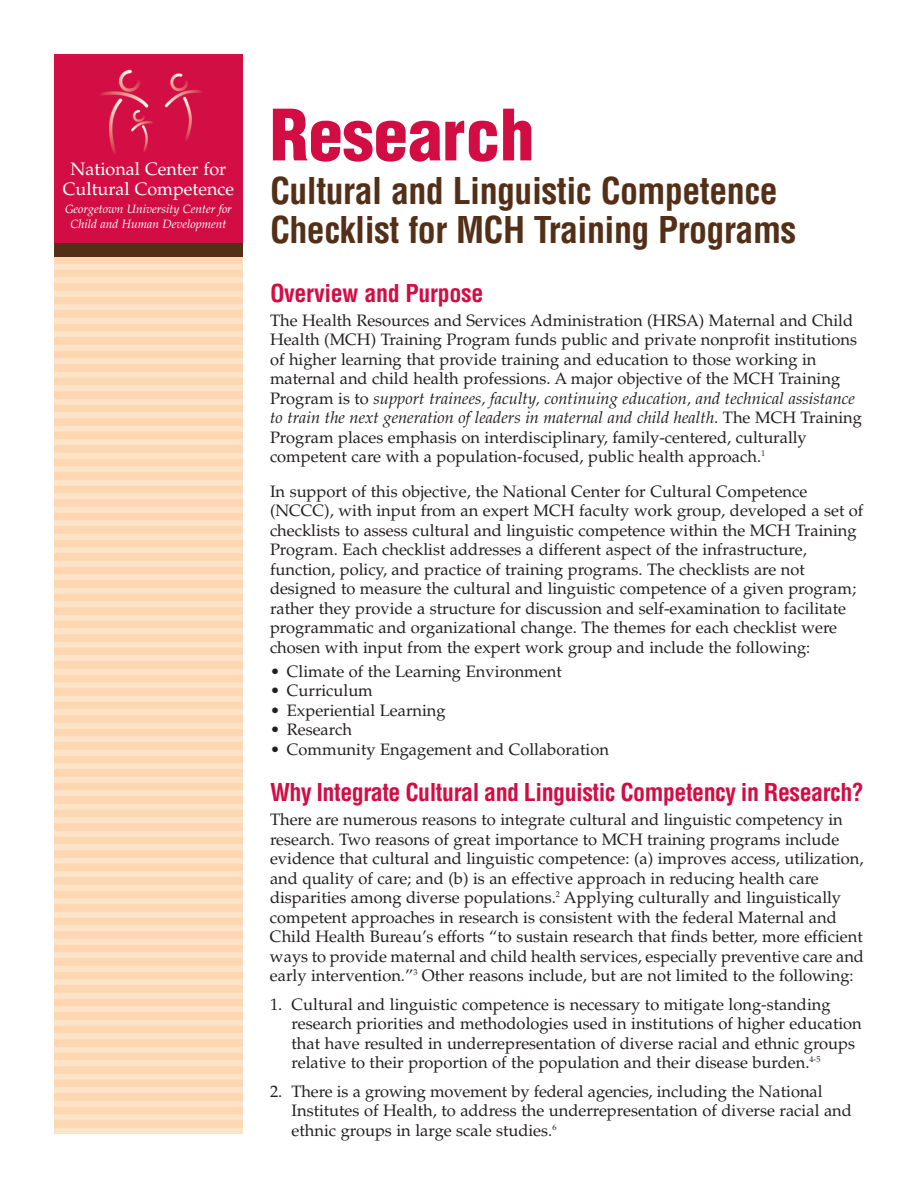
<style>
.page{position:relative;width:918px;height:1188px;background:#fff}
.page>*{position:absolute;margin:0;border:0;box-sizing:border-box;transform-origin:0 0}
.t1{font:900 condensed 69px "Helvetica";color:#d20d44}
.t2{font:700 condensed 36px/39px "Helvetica";letter-spacing:-.015em;color:#532f18}
.t3{font:700 condensed 24px "Helvetica";letter-spacing:-.02em;color:#d20d44}
.t4{font:18px/19.5px "Palatino";color:#fff;text-align:center}
.t5{font:16.5px/19.5px "Palatino";color:#231f20}
.t6{font:italic 12px/15px "Palatino";color:#fff;text-align:center}
.s1{font-style:italic}
</style>
<div class="page">
<div style="left:54px;top:171px;width:189px;height:72px;background:#d20d44"></div>
<div style="left:54px;top:243px;width:189px;height:891px;background:#fcd7b2"></div>
<div style="left:54px;top:1128px;width:189px;height:6px;background:#fde4c9"></div>
<div style="left:54px;top:1114px;width:189px;height:6px;background:#fde4c9"></div>
<div style="left:54px;top:1101px;width:189px;height:6px;background:#fde4c9"></div>
<div style="left:54px;top:1087px;width:189px;height:6px;background:#fde4c9"></div>
<div style="left:54px;top:1074px;width:189px;height:6px;background:#fde4c9"></div>
<div style="left:54px;top:1060px;width:189px;height:6px;background:#fde4c9"></div>
<div style="left:54px;top:1047px;width:189px;height:6px;background:#fde4c9"></div>
<div style="left:54px;top:1033px;width:189px;height:6px;background:#fde4c9"></div>
<div style="left:54px;top:1020px;width:189px;height:6px;background:#fde4c9"></div>
<div style="left:54px;top:1006px;width:189px;height:6px;background:#fde4c9"></div>
<div style="left:54px;top:993px;width:189px;height:6px;background:#fde4c9"></div>
<div style="left:54px;top:979px;width:189px;height:6px;background:#fde4c9"></div>
<div style="left:54px;top:966px;width:189px;height:6px;background:#fde4c9"></div>
<div style="left:54px;top:952px;width:189px;height:6px;background:#fde4c9"></div>
<div style="left:54px;top:939px;width:189px;height:6px;background:#fde4c9"></div>
<div style="left:54px;top:925px;width:189px;height:6px;background:#fde4c9"></div>
<div style="left:54px;top:912px;width:189px;height:6px;background:#fde4c9"></div>
<div style="left:54px;top:898px;width:189px;height:6px;background:#fde4c9"></div>
<div style="left:54px;top:885px;width:189px;height:6px;background:#fde4c9"></div>
<div style="left:54px;top:871px;width:189px;height:6px;background:#fde4c9"></div>
<div style="left:54px;top:858px;width:189px;height:6px;background:#fde4c9"></div>
<div style="left:54px;top:844px;width:189px;height:6px;background:#fde4c9"></div>
<div style="left:54px;top:831px;width:189px;height:6px;background:#fde4c9"></div>
<div style="left:54px;top:817px;width:189px;height:6px;background:#fde4c9"></div>
<div style="left:54px;top:804px;width:189px;height:6px;background:#fde4c9"></div>
<div style="left:54px;top:790px;width:189px;height:6px;background:#fde4c9"></div>
<div style="left:54px;top:777px;width:189px;height:6px;background:#fde4c9"></div>
<div style="left:54px;top:763px;width:189px;height:6px;background:#fde4c9"></div>
<div style="left:54px;top:750px;width:189px;height:6px;background:#fde4c9"></div>
<div style="left:54px;top:736px;width:189px;height:6px;background:#fde4c9"></div>
<div style="left:54px;top:723px;width:189px;height:6px;background:#fde4c9"></div>
<div style="left:54px;top:709px;width:189px;height:6px;background:#fde4c9"></div>
<div style="left:54px;top:696px;width:189px;height:6px;background:#fde4c9"></div>
<div style="left:54px;top:682px;width:189px;height:6px;background:#fde4c9"></div>
<div style="left:54px;top:669px;width:189px;height:6px;background:#fde4c9"></div>
<div style="left:54px;top:655px;width:189px;height:6px;background:#fde4c9"></div>
<div style="left:54px;top:642px;width:189px;height:6px;background:#fde4c9"></div>
<div style="left:54px;top:628px;width:189px;height:6px;background:#fde4c9"></div>
<div style="left:54px;top:615px;width:189px;height:6px;background:#fde4c9"></div>
<div style="left:54px;top:601px;width:189px;height:6px;background:#fde4c9"></div>
<div style="left:54px;top:588px;width:189px;height:6px;background:#fde4c9"></div>
<div style="left:54px;top:574px;width:189px;height:6px;background:#fde4c9"></div>
<div style="left:54px;top:561px;width:189px;height:6px;background:#fde4c9"></div>
<div style="left:54px;top:547px;width:189px;height:6px;background:#fde4c9"></div>
<div style="left:54px;top:534px;width:189px;height:6px;background:#fde4c9"></div>
<div style="left:54px;top:520px;width:189px;height:6px;background:#fde4c9"></div>
<div style="left:54px;top:507px;width:189px;height:6px;background:#fde4c9"></div>
<div style="left:54px;top:493px;width:189px;height:6px;background:#fde4c9"></div>
<div style="left:54px;top:480px;width:189px;height:6px;background:#fde4c9"></div>
<div style="left:54px;top:466px;width:189px;height:6px;background:#fde4c9"></div>
<div style="left:54px;top:453px;width:189px;height:6px;background:#fde4c9"></div>
<div style="left:54px;top:439px;width:189px;height:6px;background:#fde4c9"></div>
<div style="left:54px;top:426px;width:189px;height:6px;background:#fde4c9"></div>
<div style="left:54px;top:412px;width:189px;height:6px;background:#fde4c9"></div>
<div style="left:54px;top:399px;width:189px;height:6px;background:#fde4c9"></div>
<div style="left:54px;top:385px;width:189px;height:6px;background:#fde4c9"></div>
<div style="left:54px;top:372px;width:189px;height:6px;background:#fde4c9"></div>
<div style="left:54px;top:358px;width:189px;height:6px;background:#fde4c9"></div>
<div style="left:54px;top:345px;width:189px;height:6px;background:#fde4c9"></div>
<div style="left:54px;top:331px;width:189px;height:6px;background:#fde4c9"></div>
<div style="left:54px;top:318px;width:189px;height:6px;background:#fde4c9"></div>
<div style="left:54px;top:304px;width:189px;height:6px;background:#fde4c9"></div>
<div style="left:54px;top:291px;width:189px;height:6px;background:#fde4c9"></div>
<div style="left:54px;top:277px;width:189px;height:6px;background:#fde4c9"></div>
<div style="left:54px;top:264px;width:189px;height:6px;background:#fde4c9"></div>
<div style="left:54px;top:54px;width:189px;height:117px;background:#d30e44"></div>
<div style="left:54px;top:243px;width:189px;height:13px;background:#532f18"></div>
<p class="t4" style="left:63px;top:161px;width:173px">National Center for<br>Cultural Competence</p>
<p class="t6" style="left:65px;top:202px;width:168px">Georgetown University Center for<br>Child and Human Development</p>
<h1 class="t1" style="left:270px;top:109px;width:266px">Research</h1>
<h2 class="t2" style="left:270px;top:174px;width:528px">Cultural and Linguistic Competence<br>Checklist for MCH Training Programs</h2>
<h3 class="t3" style="left:270px;top:284px;width:215px">Overview and Purpose</h3>
<p class="t5" style="left:270px;top:312px;width:594px">The Health Resources and Services Administration (HRSA) Maternal and Child Health (MCH) Training Program funds public and private nonprofit institutions of higher learning that provide training and education to those working in maternal and child health professions. A major objective of the MCH Training Program is to <span class="s1">support trainees, faculty, continuing education, and technical assistance to train the next generation of leaders in maternal and child health</span>. The MCH Training Program places emphasis on interdisciplinary, family-centered, culturally competent care with a population-focused, public health approach.<sup>1</sup></p>
<p class="t5" style="left:270px;top:483px;width:595px">In support of this objective, the National Center for Cultural Competence (NCCC), with input from an expert MCH faculty work group, developed a set of checklists to assess cultural and linguistic competence within the MCH Training Program. Each checklist addresses a different aspect of the infrastructure, function, policy, and practice of training programs. The checklists are not designed to measure the cultural and linguistic competence of a given program; rather they provide a structure for discussion and self-examination to facilitate programmatic and organizational change. The themes for each checklist were chosen with input from the expert work group and include the following:</p>
<p class="t5" style="left:270px;top:663px;width:293px">• Climate of the Learning Environment</p>
<p class="t5" style="left:270px;top:683px;width:104px">• Curriculum</p>
<p class="t5" style="left:270px;top:702px;width:177px">• Experiential Learning</p>
<p class="t5" style="left:270px;top:722px;width:84px">• Research</p>
<p class="t5" style="left:270px;top:741px;width:340px">• Community Engagement and Collaboration</p>
<h3 class="t3" style="left:270px;top:783px;width:595px">Why Integrate Cultural and Linguistic Competency in Research?</h3>
<p class="t5" style="left:270px;top:812px;width:596px">There are numerous reasons to integrate cultural and linguistic competency in research. Two reasons of great importance to MCH training programs include evidence that cultural and linguistic competence: (a) improves access, utilization, and quality of care; and (b) is an effective approach in reducing health care disparities among diverse populations.<sup>2</sup> Applying culturally and linguistically competent approaches in research is consistent with the federal Maternal and Child Health Bureau’s efforts “to sustain research that finds better, more efficient ways to provide maternal and child health services, especially preventive care and early intervention.”<sup>3</sup> Other reasons include, but are not limited to the following:</p>
<p class="t5" style="left:292px;top:996px;width:572px;text-indent:-22px">1. Cultural and linguistic competence is necessary to mitigate long-standing research priorities and methodologies used in institutions of higher education that have resulted in underrepresentation of diverse racial and ethnic groups relative to their proportion of the population and their disease burden.<sup>4-5</sup></p>
<p class="t5" style="left:292px;top:1083px;width:562px;text-indent:-22px">2. There is a growing movement by federal agencies, including the National<br>Institutes of Health, to address the underrepresentation of diverse racial and ethnic groups in large scale studies.<sup>6</sup></p>
</div>
